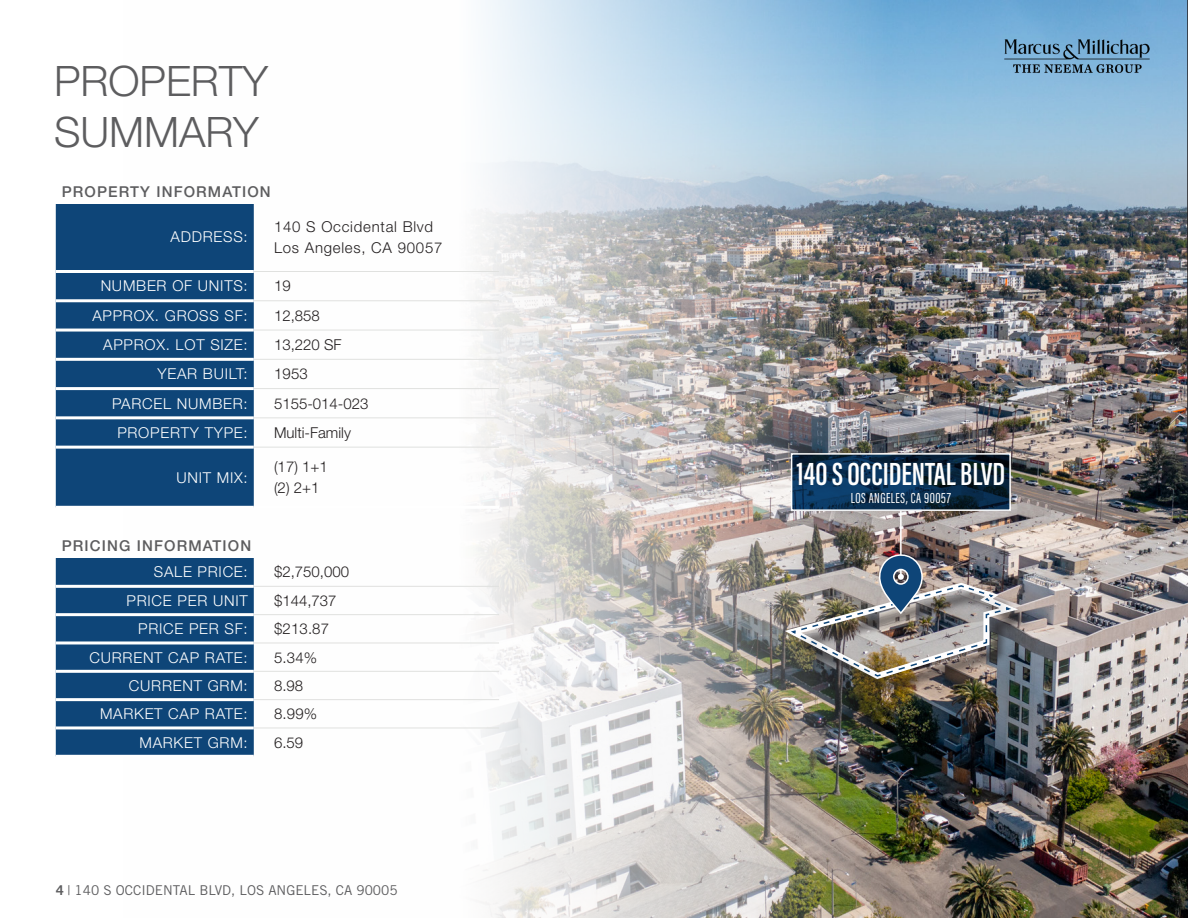
<style>
.page{position:relative;width:1188px;height:918px;background:#fff}
.page>*{position:absolute;margin:0;border:0;box-sizing:border-box;transform-origin:0 0}
.t1{font:300 42px "Helvetica Neue LT Std";color:#5d5d5f}
.t2{font:600 33px "Acumin Pro Extra Cond";color:#fff}
.t3{font:300 15px "Helvetica Neue LT Std";letter-spacing:.05em;color:#fff}
.t4{font:300 15px "Helvetica Neue LT Std";letter-spacing:.005em;color:#231f20}
.t5{font:500 15px "Helvetica Neue LT Std";letter-spacing:.075em;color:#5d5d5f}
.t6{font:300 15px "Helvetica Neue LT Std";letter-spacing:.05em;color:#231f20}
.t7{font:15px "Acumin Pro Extra Cond";letter-spacing:.03em;color:#fff}
.t8{font:13.5px "Trade Gothic LT Std";color:#5d5d5f}
.s1{font-weight:700}
</style>
<div class="page">
<img style="left:254px;top:0;width:934px;height:918px">
<div style="left:56px;top:204px;width:198px;height:302px;background:#0e4578"></div>
<div style="left:56px;top:558px;width:198px;height:197px;background:#0e4578"></div>
<hr style="left:254px;top:271px;width:245px;height:1px;background:#e0e1df">
<hr style="left:254px;top:300px;width:245px;height:1px;background:#e0e1df">
<hr style="left:254px;top:330px;width:245px;height:1px;background:#e0e1df">
<hr style="left:254px;top:359px;width:245px;height:1px;background:#e0e1df">
<hr style="left:254px;top:388px;width:245px;height:1px;background:#e0e1df">
<hr style="left:254px;top:417px;width:245px;height:1px;background:#e0e1df">
<hr style="left:254px;top:447px;width:245px;height:1px;background:#e0e1df">
<hr style="left:254px;top:586px;width:245px;height:1px;background:#e0e1df">
<hr style="left:254px;top:614px;width:245px;height:1px;background:#e0e1df">
<hr style="left:254px;top:643px;width:245px;height:1px;background:#e0e1df">
<hr style="left:254px;top:671px;width:245px;height:1px;background:#e0e1df">
<hr style="left:254px;top:699px;width:245px;height:1px;background:#e0e1df">
<hr style="left:254px;top:728px;width:245px;height:1px;background:#e0e1df">
<hr style="left:56px;top:270px;width:198px;height:3px;background:#fff">
<hr style="left:56px;top:299px;width:198px;height:3px;background:#fff">
<hr style="left:56px;top:329px;width:198px;height:3px;background:#fff">
<hr style="left:56px;top:358px;width:198px;height:3px;background:#fff">
<hr style="left:56px;top:387px;width:198px;height:3px;background:#fff">
<hr style="left:56px;top:416px;width:198px;height:3px;background:#fff">
<hr style="left:56px;top:446px;width:198px;height:3px;background:#fff">
<hr style="left:254px;top:506px;width:245px;height:3px;background:#fff">
<hr style="left:56px;top:585px;width:198px;height:3px;background:#fff">
<hr style="left:56px;top:613px;width:198px;height:3px;background:#fff">
<hr style="left:56px;top:641px;width:198px;height:3px;background:#fff">
<hr style="left:56px;top:670px;width:198px;height:3px;background:#fff">
<hr style="left:56px;top:698px;width:198px;height:3px;background:#fff">
<hr style="left:56px;top:726px;width:198px;height:3px;background:#fff">
<svg style="left:1187px;top:0;width:1px;height:454px"></svg>
<div style="left:789px;top:586px;width:246px;height:111px;background:#231f20;opacity:.75"></div>
<svg style="left:794px;top:456px;width:214px;height:52px;background:#082a48"></svg>
<div style="left:791px;top:453px;width:220px;height:58px;border:2px solid #fff"></div>
<div style="left:901px;top:514px;width:21px;height:84px;background:#231f20;opacity:.75"></div>
<hr style="left:900px;top:511px;width:2px;height:66px;background:#fff">
<img style="left:785px;top:551px;width:243px;height:359px">
<p class="t1" style="left:54px;top:55px;width:216px">PROPERTY</p>
<p class="t1" style="left:54px;top:106px;width:206px">SUMMARY</p>
<p class="t5" style="left:62px;top:183px;width:210px">PROPERTY INFORMATION</p>
<p class="t3" style="left:171px;top:228px;width:79px">ADDRESS:</p>
<p class="t6" style="left:274px;top:218px;width:161px">140 S Occidental Blvd</p>
<p class="t6" style="left:274px;top:239px;width:170px">Los Angeles, CA 90057</p>
<p class="t3" style="left:101px;top:277px;width:149px">NUMBER OF UNITS:</p>
<p class="t4" style="left:274px;top:277px;width:18px">19</p>
<p class="t3" style="left:92px;top:306px;width:157px">APPROX. GROSS SF:</p>
<p class="t4" style="left:274px;top:306px;width:47px">12,858</p>
<p class="t3" style="left:103px;top:336px;width:146px">APPROX. LOT SIZE:</p>
<p class="t4" style="left:274px;top:336px;width:69px">13,220 SF</p>
<p class="t3" style="left:157px;top:365px;width:92px">YEAR BUILT:</p>
<p class="t4" style="left:274px;top:365px;width:35px">1953</p>
<p class="t3" style="left:112px;top:394px;width:137px">PARCEL NUMBER:</p>
<p class="t4" style="left:274px;top:394px;width:96px">5155-014-023</p>
<p class="t3" style="left:117px;top:423px;width:132px">PROPERTY TYPE:</p>
<p class="t4" style="left:274px;top:423px;width:78px">Multi-Family</p>
<p class="t3" style="left:177px;top:468px;width:73px">UNIT MIX:</p>
<p class="t4" style="left:274px;top:457px;width:55px">(17) 1+1</p>
<p class="t4" style="left:274px;top:478px;width:47px">(2) 2+1</p>
<p class="t5" style="left:62px;top:537px;width:191px">PRICING INFORMATION</p>
<p class="t3" style="left:154px;top:562px;width:95px">SALE PRICE:</p>
<p class="t4" style="left:274px;top:563px;width:77px">$2,750,000</p>
<p class="t3" style="left:127px;top:591px;width:123px">PRICE PER UNIT</p>
<p class="t4" style="left:274px;top:591px;width:64px">$144,737</p>
<p class="t3" style="left:138px;top:620px;width:111px">PRICE PER SF:</p>
<p class="t4" style="left:274px;top:620px;width:57px">$213.87</p>
<p class="t3" style="left:90px;top:648px;width:160px">CURRENT CAP RATE:</p>
<p class="t4" style="left:274px;top:648px;width:45px">5.34%</p>
<p class="t3" style="left:129px;top:676px;width:120px">CURRENT GRM:</p>
<p class="t4" style="left:274px;top:676px;width:31px">8.98</p>
<p class="t3" style="left:100px;top:705px;width:149px">MARKET CAP RATE:</p>
<p class="t4" style="left:274px;top:705px;width:45px">8.99%</p>
<p class="t3" style="left:139px;top:733px;width:110px">MARKET GRM:</p>
<p class="t4" style="left:274px;top:733px;width:31px">6.59</p>
<p class="t8" style="left:56px;top:882px;width:343px"><span class="s1">4</span> | 140 S OCCIDENTAL BLVD, LOS ANGELES, CA 90005</p>
<p class="t2" style="left:797px;top:454px;width:210px">140 S OCCIDENTAL BLVD</p>
<p class="t7" style="left:851px;top:489px;width:102px">LOS ANGELES, CA 90057</p>
</div>
